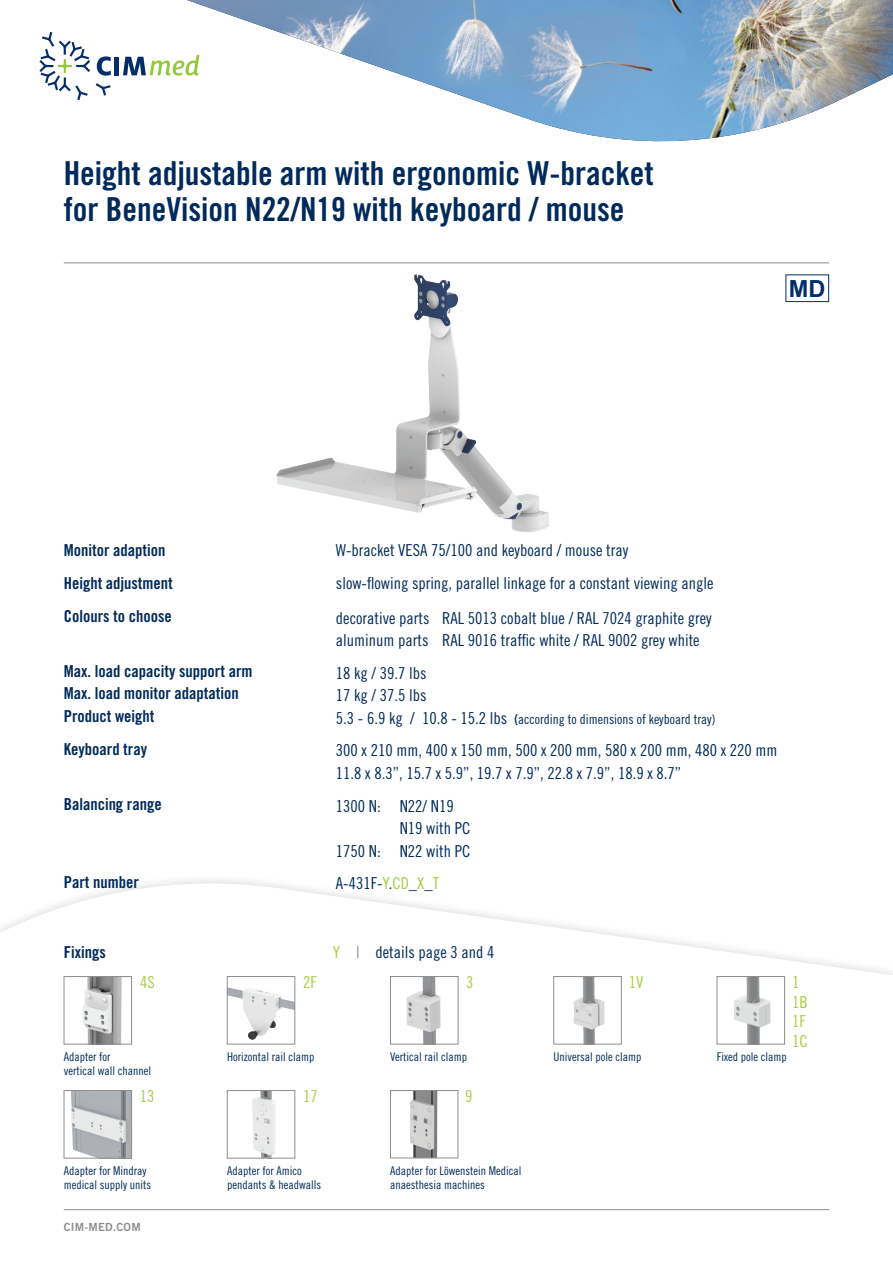
<style>
.page{position:relative;width:893px;height:1263px;background:#fff}
.page>*{position:absolute;margin:0;border:0;box-sizing:border-box;transform-origin:0 0}
.t1{font:33px/36px "Trade Gothic LT Std Bd Cn 20";color:#002a5b}
.t2{font:700 23.7px "Arial";color:#052d69}
.t3{font:16.5px/22.5px "Trade Gothic LT Std Cn 18";color:#002a5b}
.t4{font:16.5px/32.7px "Trade Gothic LT Std Bd Cn 20";color:#002a5b}
.t5{font:16.5px/19.5px "Trade Gothic LT Std Cn 18";color:#a5ce44}
.t6{font:13.5px "Trade Gothic LT Std Cn 18";color:#002a5b}
.t7{font:12px/13.2px "Trade Gothic LT Std Cn 18";color:#002a5b}
.t8{font:11.25px "Trade Gothic LT Std Bd 2";letter-spacing:.02em;color:#8e8e8f}
.s1{font-size:16.5px}
.s2{font-family:"Trade Gothic LT Std Bd Cn 20"}
.s3{color:#a5ce44}
.s4{color:#8e8e8f}
</style>
<div class="page">
<svg style="left:96px;top:83px;width:15px;height:13px"></svg>
<svg style="left:97px;top:56px;width:14px;height:20px"></svg>
<div style="left:114px;top:57px;width:5px;height:18px;background:#052d69"></div>
<svg style="left:123px;top:56px;width:64px;height:20px"></svg>
<svg style="left:39px;top:32px;width:51px;height:68px"></svg>
<svg style="left:0;top:880px;width:893px;height:331px"></svg>
<hr style="left:64px;top:1209px;width:765px;height:1px;background:#8e8e8f">
<img style="left:719px;top:978px;width:64px;height:64px">
<div style="left:717px;top:976px;width:68px;height:68px;border:1px solid #8e8e8f"></div>
<img style="left:555px;top:978px;width:65px;height:64px">
<div style="left:553px;top:976px;width:69px;height:68px;border:1px solid #8e8e8f"></div>
<img style="left:229px;top:1092px;width:64px;height:64px">
<div style="left:227px;top:1090px;width:68px;height:68px;border:1px solid #8e8e8f"></div>
<img style="left:392px;top:978px;width:64px;height:64px">
<div style="left:390px;top:976px;width:68px;height:68px;border:1px solid #8e8e8f"></div>
<img style="left:66px;top:1092px;width:64px;height:64px">
<div style="left:64px;top:1090px;width:68px;height:68px;border:1px solid #8e8e8f"></div>
<img style="left:229px;top:978px;width:64px;height:64px">
<div style="left:227px;top:976px;width:68px;height:68px;border:1px solid #8e8e8f"></div>
<img style="left:66px;top:978px;width:64px;height:64px">
<div style="left:64px;top:976px;width:68px;height:68px;border:1px solid #8e8e8f"></div>
<img style="left:392px;top:1092px;width:64px;height:64px">
<div style="left:390px;top:1090px;width:68px;height:68px;border:1px solid #8e8e8f"></div>
<img style="left:187px;top:0;width:706px;height:142px">
<hr style="left:64px;top:263px;width:765px;height:1px;background:#8e8e8f">
<img style="left:276px;top:274px;width:273px;height:258px">
<div style="left:785px;top:274px;width:44px;height:28px;border:1px solid #052d69"></div>
<h1 class="t1" style="left:64px;top:155px;width:591px">Height adjustable arm with ergonomic W-bracket for BeneVision N22/N19 with keyboard / mouse</h1>
<h2 class="t2" style="left:789px;top:272px;width:38px">MD</h2>
<p class="t4" style="left:64px;top:534px;width:111px">Monitor adaption<br>Height adjustment<br>Colours to choose</p>
<p class="t4" style="left:64px;top:660px;width:190px;line-height:22.5px">Max. load capacity support arm<br>Max. load monitor adaptation<br>Product weight</p>
<p class="t4" style="left:64px;top:732px;width:85px">Keyboard tray</p>
<p class="t4" style="left:64px;top:787px;width:99px">Balancing range</p>
<p class="t4" style="left:64px;top:865px;width:77px">Part number</p>
<p class="t3" style="left:336px;top:534px;width:379px;line-height:32.7px">W-bracket VESA 75/100 and keyboard / mouse tray<br>slow-flowing spring, parallel linkage for a constant viewing angle</p>
<p class="t3" style="left:336px;top:606px;width:377px">decorative parts RAL 5013 cobalt blue / RAL 7024 graphite grey aluminum parts RAL 9016 traffic white / RAL 9002 grey white</p>
<p class="t3" style="left:336px;top:661px;width:92px">18 kg / 39.7 lbs<br>17 kg / 37.5 lbs</p>
<p class="t6" style="left:336px;top:711px;width:381px"><span class="s1">5.3 - 6.9 kg / 10.8 - 15.2 lbs</span> <span class="s2">(</span>according to dimensions of keyboard tray)</p>
<p class="t3" style="left:336px;top:739px;width:443px">300 x 210 mm, 400 x 150 mm, 500 x 200 mm, 580 x 200 mm, 480 x 220 mm<br>11.8 x 8.3”, 15.7 x 5.9”, 19.7 x 7.9”, 22.8 x 7.9”, 18.9 x 8.7”</p>
<p class="t3" style="left:336px;top:794px;width:119px">1300 N: N22/ N19</p>
<p class="t3" style="left:400px;top:817px;width:72px">N19 with PC</p>
<p class="t3" style="left:336px;top:839px;width:136px">1750 N: N22 with PC</p>
<p class="t3" style="left:336px;top:872px;width:105px">A-431F-<span class="s3">Y</span>.<span class="s3">CD</span>_<span class="s3">X</span>_<span class="s3">T</span></p>
<p class="t4" style="left:64px;top:935px;width:44px">Fixings</p>
<p class="t3" style="left:333px;top:940px;width:163px"><span class="s3">Y</span> <span class="s4">|</span> details page 3 and 4</p>
<p class="t5" style="left:140px;top:972px;width:16px">4S</p>
<p class="t5" style="left:303px;top:972px;width:15px">2F</p>
<p class="t5" style="left:466px;top:972px;width:9px">3</p>
<p class="t5" style="left:629px;top:972px;width:16px">1V</p>
<p class="t5" style="left:792px;top:972px;width:17px">1<br>1B<br>1F<br>1C</p>
<p class="t7" style="left:64px;top:1050px;width:89px">Adapter for<br>vertical wall channel</p>
<p class="t7" style="left:227px;top:1050px;width:89px">Horizontal rail clamp</p>
<p class="t7" style="left:390px;top:1050px;width:78px">Vertical rail clamp</p>
<p class="t7" style="left:553px;top:1050px;width:89px">Universal pole clamp</p>
<p class="t7" style="left:717px;top:1050px;width:71px">Fixed pole clamp</p>
<p class="t5" style="left:140px;top:1086px;width:16px">13</p>
<p class="t5" style="left:303px;top:1086px;width:16px">17</p>
<p class="t5" style="left:465px;top:1086px;width:9px">9</p>
<p class="t7" style="left:64px;top:1164px;width:89px">Adapter for Mindray medical supply units</p>
<p class="t7" style="left:227px;top:1164px;width:95px">Adapter for Amico pendants &amp; headwalls</p>
<p class="t7" style="left:390px;top:1164px;width:133px">Adapter for Löwenstein Medical anaesthesia machines</p>
<p class="t8" style="left:64px;top:1220px;width:78px">CIM-MED.COM</p>
</div>
